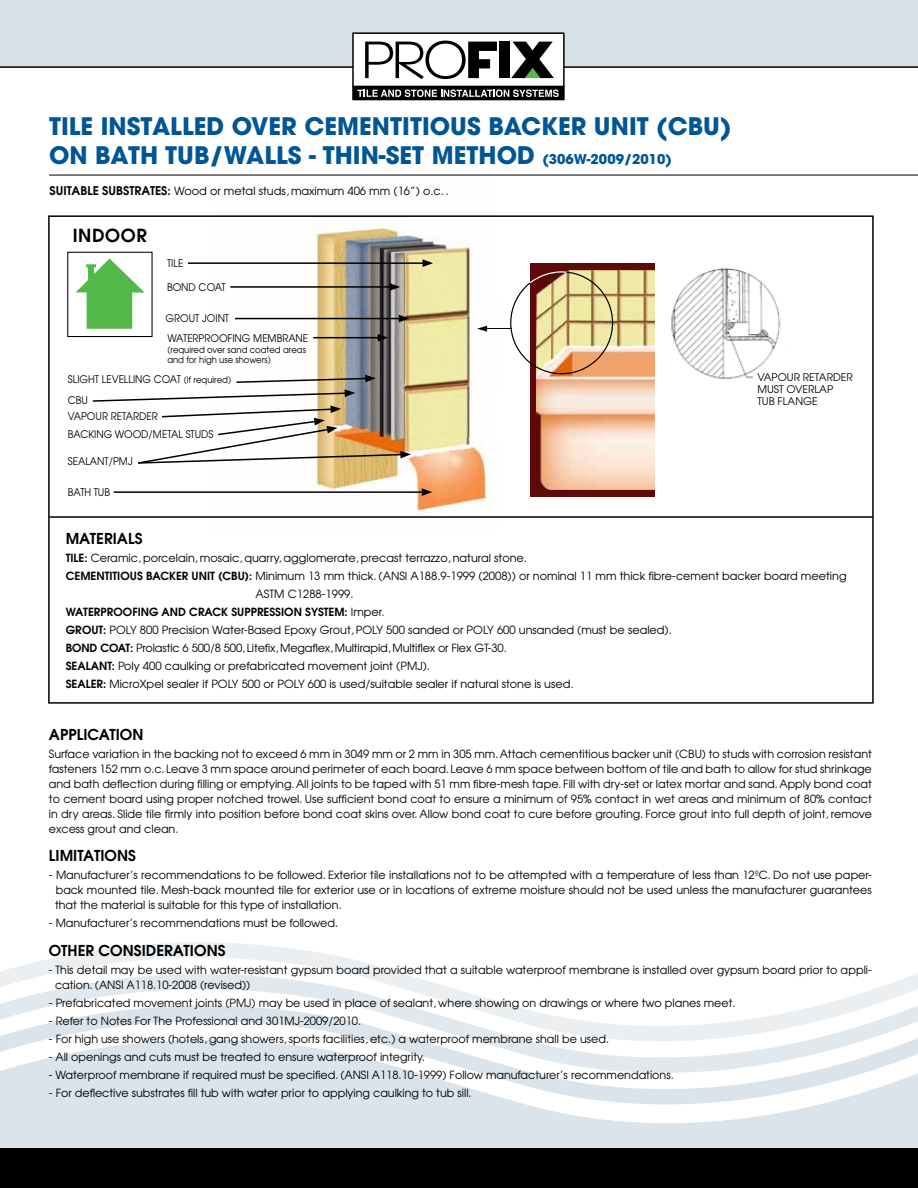
<style>
.page{position:relative;width:918px;height:1188px;background:#fff}
.page>*{position:absolute;margin:0;border:0;box-sizing:border-box;transform-origin:0 0}
.t1{font:700 24px/28.5px "Avant Garde";color:#005695}
.t2{font:600 18px "Avant Garde";letter-spacing:.03em;color:#000}
.t3{font:600 15px "Avant Garde";color:#000}
.t4{font:11.25px/15px "Avant Garde";color:#000;text-align:justify}
.t5{font:600 11.25px "Avant Garde";color:#000}
.t6{font:10.5px "Avant Garde";color:#000;scale:.94 1}
.t7{font:10.5px/12px "Avant Garde";color:#000}
.t8{font:9px/10.5px "Avant Garde";color:#000;scale:.94 1}
.s1{font-size:13.5px}
.s2{font-weight:600;font-size:12px}
.s3{font-size:9px}
.s4{font-weight:600}
.s5{font-weight:400}
</style>
<div class="page">
<img style="left:210px;top:174px;width:383px;height:341px">
<div style="left:530px;top:263px;width:373px;height:234px;background:#5c0a0a"></div>
<img style="left:536px;top:270px;width:119px;height:219px">
<img style="left:477px;top:271px;width:136px;height:103px">
<div style="left:655px;top:260px;width:249px;height:239px;background:#fff"></div>
<div style="left:0;top:1126px;width:918px;height:23px;background:#dae4ea"></div>
<svg style="left:0;top:1083px;width:918px;height:43px;fill:#dae4ea"></svg>
<svg style="left:0;top:1051px;width:918px;height:32px;fill:#dae4ea"></svg>
<svg style="left:0;top:942px;width:918px;height:109px"></svg>
<div style="left:0;top:1149px;width:918px;height:39px;background:#000"></div>
<div style="left:0;top:0;width:918px;height:67px;background:#d5e0e7"></div>
<hr style="left:0;top:66px;width:918px;height:2px;background:#000">
<hr style="left:49px;top:175px;width:869px;height:1px;background:#000">
<div style="left:67px;top:252px;width:86px;height:85px;border:1px solid #000"></div>
<svg style="left:76px;top:259px;width:69px;height:70px"></svg>
<hr style="left:49px;top:516px;width:824px;height:2px;background:#000">
<img style="left:671px;top:268px;width:110px;height:112px">
<hr style="left:188px;top:262px;width:237px;height:2px;background:#000">
<svg style="left:423px;top:259px;width:10px;height:8px"></svg>
<hr style="left:230px;top:286px;width:162px;height:2px;background:#000">
<svg style="left:390px;top:283px;width:10px;height:8px"></svg>
<hr style="left:235px;top:318px;width:166px;height:1px;background:#000">
<svg style="left:399px;top:315px;width:10px;height:7px"></svg>
<hr style="left:313px;top:337px;width:67px;height:1px;background:#000">
<svg style="left:378px;top:334px;width:10px;height:8px"></svg>
<hr style="left:114px;top:491px;width:310px;height:2px;background:#000">
<svg style="left:422px;top:488px;width:10px;height:8px"></svg>
<svg style="left:92px;top:375px;width:319px;height:90px"></svg>
<div style="left:353px;top:33px;width:211px;height:54px;background:#fff"></div>
<div style="left:352px;top:32px;width:213px;height:55px;border:2px solid #000"></div>
<svg style="left:365px;top:41px;width:132px;height:38px"></svg>
<div style="left:499px;top:42px;width:11px;height:36px;background:#000"></div>
<svg style="left:511px;top:42px;width:43px;height:36px"></svg>
<div style="left:352px;top:86px;width:213px;height:14px;border:2px solid #000"></div>
<svg style="left:357px;top:89px;width:202px;height:8px"></svg>
<h1 class="t1" style="left:49px;top:112px;width:684px">TILE INSTALLED OVER CEMENTITIOUS BACKER UNIT (CBU)<br>ON BATH TUB/WALLS - THIN-SET METHOD <span class="s1">(306W-2009/2010)</span></h1>
<p class="t4" style="left:50px;top:183px;width:401px"><span class="s2">SUITABLE SUBSTRATES:</span> Wood or metal studs, maximum 406 mm (16’’) o.c. .</p>
<h2 class="t2" style="left:73px;top:224px;width:76px">INDOOR</h2>
<p class="t6" style="left:167px;top:257px;width:19px">TILE</p>
<p class="t6" style="left:167px;top:281px;width:64px">BOND COAT</p>
<p class="t6" style="left:166px;top:312px;width:69px">GROUT JOINT</p>
<p class="t6" style="left:167px;top:332px;width:151px">WATERPROOFING MEMBRANE</p>
<p class="t8" style="left:167px;top:344px;width:149px">(required over sand coated areas and for high use showers)</p>
<p class="t6" style="left:68px;top:373px;width:175px">SLIGHT LEVELLING COAT <span class="s3">(if required)</span></p>
<p class="t6" style="left:68px;top:394px;width:23px">CBU</p>
<p class="t6" style="left:68px;top:428px;width:156px">BACKING WOOD/METAL STUDS</p>
<p class="t6" style="left:68px;top:455px;width:71px">SEALANT/PMJ</p>
<p class="t6" style="left:68px;top:485px;width:46px">BATH TUB</p>
<p class="t6" style="left:68px;top:410px;width:97px">VAPOUR RETARDER</p>
<p class="t7" style="left:757px;top:371px;width:97px">VAPOUR RETARDER<br>MUST OVERLAP<br>TUB FLANGE</p>
<h3 class="t3" style="left:66px;top:528px;width:78px">MATERIALS</h3>
<p class="t4" style="left:66px;top:550px;width:463px"><span class="s4">TILE:</span> Ceramic, porcelain, mosaic, quarry, agglomerate, precast terrazzo, natural stone.</p>
<p class="t4" style="left:66px;top:568px;width:782px"><span class="s4">CEMENTITIOUS BACKER UNIT (CBU):</span> Minimum 13 mm thick. (ANSI A188.9-1999 (2008)) or nominal 11 mm thick fibre-cement backer board meeting</p>
<p class="t4" style="left:256px;top:586px;width:100px">ASTM C1288-1999.</p>
<p class="t5" style="left:66px;top:604px;width:320px">WATERPROOFING AND CRACK SUPPRESSION SYSTEM: <span class="s5">Imper.</span></p>
<p class="t4" style="left:66px;top:622px;width:608px"><span class="s4">GROUT:</span> POLY 800 Precision Water-Based Epoxy Grout, POLY 500 sanded or POLY 600 unsanded (must be sealed).</p>
<p class="t4" style="left:66px;top:640px;width:443px"><span class="s4">BOND COAT:</span> Prolastic 6 500/8 500, Litefix, Megaflex, Multirapid, Multiflex or Flex GT-30.</p>
<p class="t4" style="left:66px;top:658px;width:366px"><span class="s4">SEALANT:</span> Poly 400 caulking or prefabricated movement joint (PMJ).</p>
<p class="t4" style="left:66px;top:676px;width:509px"><span class="s4">SEALER:</span> MicroXpel sealer if POLY 500 or POLY 600 is used/suitable sealer if natural stone is used.</p>
<h3 class="t3" style="left:49px;top:724px;width:96px">APPLICATION</h3>
<p class="t4" style="left:49px;top:746px;width:825px">Surface variation in the backing not to exceed 6 mm in 3049 mm or 2 mm in 305 mm. Attach cementitious backer unit (CBU) to studs with corrosion resistant fasteners 152 mm o.c. Leave 3 mm space around perimeter of each board. Leave 6 mm space between bottom of tile and bath to allow for stud shrinkage and bath deflection during filling or emptying. All joints to be taped with 51 mm fibre-mesh tape. Fill with dry-set or latex mortar and sand. Apply bond coat to cement board using proper notched trowel. Use sufficient bond coat to ensure a minimum of 95% contact in wet areas and minimum of 80% contact in dry areas. Slide tile firmly into position before bond coat skins over. Allow bond coat to cure before grouting. Force grout into full depth of joint, remove excess grout and clean.</p>
<h3 class="t3" style="left:49px;top:846px;width:89px">LIMITATIONS</h3>
<p class="t4" style="left:55px;top:867px;width:818px;text-indent:-6px">- Manufacturer’s recommendations to be followed. Exterior tile installations not to be attempted with a temperature of less than 12ºC. Do not use paper&shy;back mounted tile. Mesh-back mounted tile for exterior use or in locations of extreme moisture should not be used unless the manufacturer guarantees that the material is suitable for this type of installation.</p>
<p class="t4" style="left:49px;top:915px;width:291px">- Manufacturer’s recommendations must be followed.</p>
<h3 class="t3" style="left:49px;top:940px;width:178px">OTHER CONSIDERATIONS</h3>
<p class="t4" style="left:55px;top:962px;width:818px;text-indent:-6px">- This detail may be used with water-resistant gypsum board provided that a suitable waterproof membrane is installed over gypsum board prior to appli&shy;cation. (ANSI A118.10-2008 (revised))</p>
<p class="t4" style="left:49px;top:995px;width:688px">- Prefabricated movement joints (PMJ) may be used in place of sealant, where showing on drawings or where two planes meet.</p>
<p class="t4" style="left:49px;top:1013px;width:314px">- Refer to Notes For The Professional and 301MJ-2009/2010.</p>
<p class="t4" style="left:49px;top:1031px;width:562px">- For high use showers (hotels, gang showers, sports facilities, etc.) a waterproof membrane shall be used.</p>
<p class="t4" style="left:49px;top:1049px;width:377px">- All openings and cuts must be treated to ensure waterproof integrity.</p>
<p class="t4" style="left:49px;top:1067px;width:627px">- Waterproof membrane if required must be specified. (ANSI A118.10-1999) Follow manufacturer’s recommendations.</p>
<p class="t4" style="left:49px;top:1085px;width:424px">- For deflective substrates fill tub with water prior to applying caulking to tub sill.</p>
</div>
